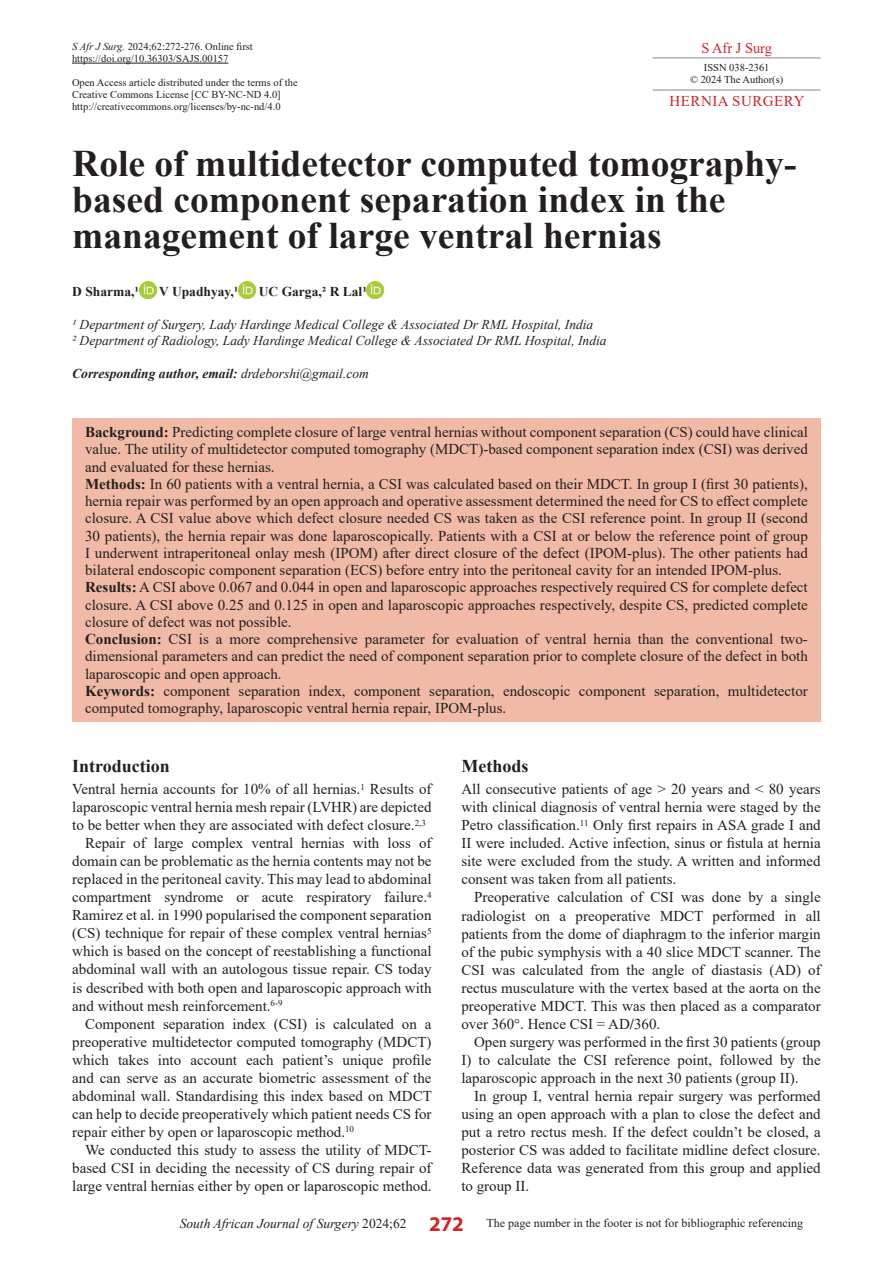
<style>
.page{position:relative;width:893px;height:1263px;background:#fff}
.page>*{position:absolute;margin:0;border:0;box-sizing:border-box;transform-origin:0 0}
.t1{font:700 37.5px/36px "Times New Roman";color:#231f20}
.Heading_A{font:700 18px "Times New Roman";color:#231f20}
.Body_Text{font:15px/17.2px "Times New Roman";color:#231f20;text-align:justify}
.Body_text_Indent{font:15px/18px "Times New Roman";color:#231f20;text-align:justify}
.First_page_section_header{font:15px "Times New Roman";letter-spacing:.035em;color:#d1232a}
.First_page_header_journal_title{font:15px "Times New Roman";color:#d1232a;scale:.96 1}
.Author_address{font:italic 13.5px "Times New Roman";color:#231f20}
.Author_address-2{font:italic 700 13.5px "Times New Roman";color:#231f20}
.Author{font:700 13.5px "Times New Roman";color:#231f20}
.t2{font:12px "Times New Roman";color:#231f20}
.First_page_publication_information{font:10.5px/12px "Times New Roman";color:#231f20}
.First_page_ISSN{font:10.5px/12px "Times New Roman";color:#231f20;text-align:center}
.s1{font-style:italic}
.s2{font-weight:400}
.s3{font-weight:700}
.s4{font-style:italic;font-size:13.5px}
.s5{font-size:13.5px}
.s6{font-family:"Myriad Pro";font-weight:700;font-size:21px;color:#d1232a}
</style>
<div class="page">
<hr style="left:653px;top:57px;width:168px;height:1px;background:#939598">
<hr style="left:653px;top:89px;width:168px;height:2px;background:#939598">
<div style="left:72px;top:418px;width:748px;height:303px;background:#f0baa6"></div>
<hr style="left:72px;top:63px;width:156px;height:1px;background:#231f20">
<img style="left:139px;top:282px;width:17px;height:17px">
<img style="left:238px;top:282px;width:17px;height:17px">
<img style="left:367px;top:282px;width:17px;height:17px">
<p class="First_page_publication_information" style="left:72px;top:40px;width:182px"><span class="s1">S Afr J Surg.</span> 2024;62:272-276. Online first</p>
<p class="First_page_publication_information" style="left:72px;top:52px;width:158px">https://doi.org/10.36303/SAJS.00157</p>
<p class="First_page_publication_information" style="left:72px;top:76px;width:227px">Open Access article distributed under the terms of the<br>Creative Commons License [CC BY-NC-ND 4.0] http://creativecommons.org/licenses/by-nc-nd/4.0</p>
<p class="t1" style="left:72px;top:145px;width:726px">Role of multidetector computed tomography&shy;based component separation index in the management of large ventral hernias</p>
<p class="Author" style="left:72px;top:281px;width:68px">D Sharma,1</p>
<p class="Author" style="left:159px;top:281px;width:81px">V Upadhyay,1</p>
<p class="Author" style="left:259px;top:281px;width:109px">UC Garga,2 R Lal1</p>
<p class="Author_address" style="left:72px;top:315px;width:523px">1 Department of Surgery, Lady Hardinge Medical College &amp; Associated Dr RML Hospital, India</p>
<p class="Author_address" style="left:72px;top:331px;width:536px">2 Department of Radiology, Lady Hardinge Medical College &amp; Associated Dr RML Hospital, India</p>
<p class="Author_address-2" style="left:72px;top:364px;width:298px">Corresponding author, email: <span class="s2">drdeborshi@gmail.com</span></p>
<p class="First_page_header_journal_title" style="left:701px;top:37px;width:75px">S Afr J Surg</p>
<p class="First_page_ISSN" style="left:690px;top:61px;width:95px">ISSN 038-2361<br>© 2024 The Author(s)</p>
<p class="First_page_section_header" style="left:669px;top:90px;width:137px">HERNIA SURGERY</p>
<p class="Body_Text" style="left:85px;top:423px;width:724px"><span class="s3">Background:</span> Predicting complete closure of large ventral hernias without component separation (CS) could have clinical value. The utility of multidetector computed tomography (MDCT)-based component separation index (CSI) was derived and evaluated for these hernias.</p>
<p class="Body_Text" style="left:85px;top:475px;width:724px"><span class="s3">Methods:</span> In 60 patients with a ventral hernia, a CSI was calculated based on their MDCT. In group I (first 30 patients), hernia repair was performed by an open approach and operative assessment determined the need for CS to effect complete closure. A CSI value above which defect closure needed CS was taken as the CSI reference point. In group II (second 30 patients), the hernia repair was done laparoscopically. Patients with a CSI at or below the reference point of group I underwent intraperitoneal onlay mesh (IPOM) after direct closure of the defect (IPOM-plus). The other patients had bilateral endoscopic component separation (ECS) before entry into the peritoneal cavity for an intended IPOM-plus.</p>
<p class="Body_Text" style="left:85px;top:578px;width:724px"><span class="s3">Results:</span> A CSI above 0.067 and 0.044 in open and laparoscopic approaches respectively required CS for complete defect closure. A CSI above 0.25 and 0.125 in open and laparoscopic approaches respectively, despite CS, predicted complete closure of defect was not possible.</p>
<p class="Body_Text" style="left:85px;top:630px;width:724px"><span class="s3">Conclusion:</span> CSI is a more comprehensive parameter for evaluation of ventral hernia than the conventional two&shy;dimensional parameters and can predict the need of component separation prior to complete closure of the defect in both laparoscopic and open approach.</p>
<p class="Body_Text" style="left:85px;top:682px;width:724px"><span class="s3">Keywords:</span> component separation index, component separation, endoscopic component separation, multidetector computed tomography, laparoscopic ventral hernia repair, IPOM-plus.</p>
<p class="Heading_A" style="left:72px;top:753px;width:99px">Introduction</p>
<p class="Body_Text" style="left:72px;top:780px;width:361px;line-height:18px">Ventral hernia accounts for 10% of all hernias.<sup>1</sup> Results of laparoscopic ventral hernia mesh repair (LVHR) are depicted to be better when they are associated with defect closure.<sup>2,3</sup></p>
<p class="Body_text_Indent" style="left:72px;top:834px;width:361px;text-indent:13px">Repair of large complex ventral hernias with loss of domain can be problematic as the hernia contents may not be replaced in the peritoneal cavity. This may lead to abdominal compartment syndrome or acute respiratory failure.<sup>4<br></sup>Ramirez et al. in 1990 popularised the component separation (CS) technique for repair of these complex ventral hernias<sup>5 </sup>which is based on the concept of reestablishing a functional abdominal wall with an autologous tissue repair. CS today is described with both open and laparoscopic approach with and without mesh reinforcement.<sup>6-9</sup></p>
<p class="Body_text_Indent" style="left:72px;top:1014px;width:361px;text-indent:13px">Component separation index (CSI) is calculated on a preoperative multidetector computed tomography (MDCT) which takes into account each patient’s unique profile and can serve as an accurate biometric assessment of the abdominal wall. Standardising this index based on MDCT can help to decide preoperatively which patient needs CS for repair either by open or laparoscopic method.<sup>10</sup></p>
<p class="Body_text_Indent" style="left:72px;top:1140px;width:361px;text-indent:13px">We conducted this study to assess the utility of MDCT&shy;based CSI in deciding the necessity of CS during repair of large ventral hernias either by open or laparoscopic method.</p>
<p class="Heading_A" style="left:461px;top:753px;width:68px">Methods</p>
<p class="Body_Text" style="left:461px;top:780px;width:361px;line-height:18px">All consecutive patients of age &gt; 20 years and &lt; 80 years with clinical diagnosis of ventral hernia were staged by the Petro classification.<sup>11</sup> Only first repairs in ASA grade I and II were included. Active infection, sinus or fistula at hernia site were excluded from the study. A written and informed consent was taken from all patients.</p>
<p class="Body_text_Indent" style="left:461px;top:888px;width:361px;text-indent:13px">Preoperative calculation of CSI was done by a single radiologist on a preoperative MDCT performed in all patients from the dome of diaphragm to the inferior margin of the pubic symphysis with a 40 slice MDCT scanner. The CSI was calculated from the angle of diastasis (AD) of rectus musculature with the vertex based at the aorta on the preoperative MDCT. This was then placed as a comparator over 360°. Hence CSI = AD<span class="s3">/</span>360.</p>
<p class="Body_text_Indent" style="left:461px;top:1032px;width:361px;text-indent:13px">Open surgery was performed in the first 30 patients (group I) to calculate the CSI reference point, followed by the laparoscopic approach in the next 30 patients (group II).</p>
<p class="Body_text_Indent" style="left:461px;top:1086px;width:361px;text-indent:13px">In group I, ventral hernia repair surgery was performed using an open approach with a plan to close the defect and put a retro rectus mesh. If the defect couldn’t be closed, a posterior CS was added to facilitate midline defect closure.<br>Reference data was generated from this group and applied to group II.</p>
<p class="t2" style="left:180px;top:1215px;width:625px"><span class="s4">South African Journal of Surgery</span> <span class="s5">2024;62</span> <span class="s6">272</span> The page number in the footer is not for bibliographic referencing</p>
</div>
